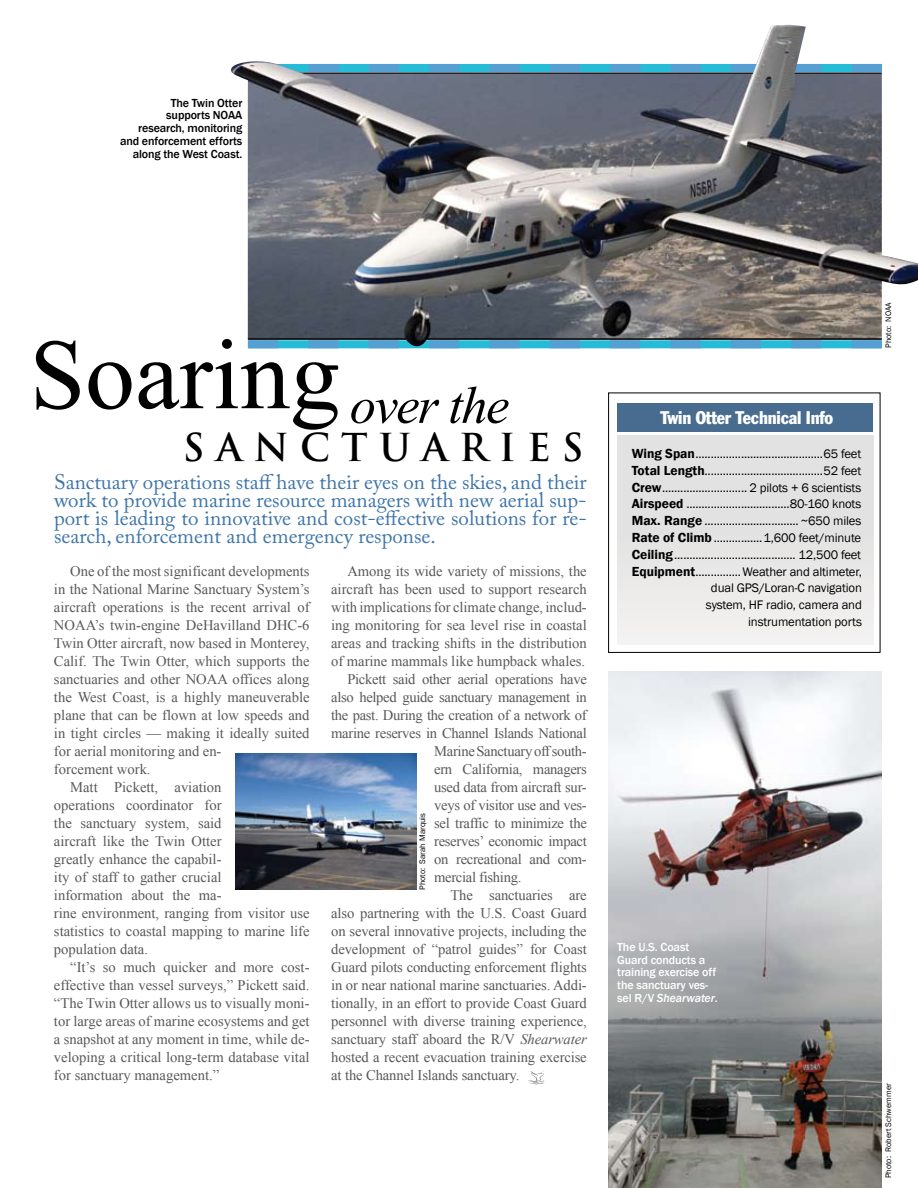
<style>
.page{position:relative;width:918px;height:1188px;background:#fff}
.page>*{position:absolute;margin:0;border:0;box-sizing:border-box;transform-origin:0 0}
.t1{font:99.75px "Times New Roman";color:#000}
.t2{font:italic 52.5px "Times New Roman";letter-spacing:-.03em;color:#000}
.t3{font:700 37.5px "Trajan";letter-spacing:.3em;color:#000}
.t4{font:21px/18px "Adobe Caslon Pro";color:#3f76a9;text-align:justify}
.t5{font:condensed 18px "Franklin Gothic";letter-spacing:-.01em;color:#fff}
.t6{font:14.7px "Times New Roman";color:#58595b}
.t7{font:14.7px "Times New Roman";letter-spacing:-.02em;color:#58595b}
.t8{font:12.75px/16.8px "Franklin Gothic";letter-spacing:-.01em;color:#000;text-align:right}
.t9{font:500 12px/12.8px "Franklin Gothic";letter-spacing:-.01em;color:#000;text-align:right}
.t10{font:500 12px/12.8px "Franklin Gothic";letter-spacing:-.01em;color:#fff}
.t11{font:8.25px "Franklin Gothic";color:#000}
.s1{font-style:italic}
.s2{font-weight:600;font-size:13.5px}
</style>
<div class="page">
<img style="left:608px;top:671px;width:274px;height:517px">
<div style="left:608px;top:393px;width:272px;height:260px;border:1px solid #000"></div>
<div style="left:618px;top:436px;width:255px;height:209px;background:linear-gradient(to right,#e8e7e6,#e8e7e6)"></div>
<div style="left:618px;top:403px;width:255px;height:29px;background:#476c90"></div>
<svg style="left:248px;top:347px;width:634px;height:1px"></svg>
<img style="left:231px;top:24px;width:687px;height:323px">
<svg style="left:528px;top:1071px;width:17px;height:14px"></svg>
<img style="left:235px;top:753px;width:182px;height:137px">
<p class="t9" style="left:120px;top:96px;width:124px">The Twin Otter<br>supports NOAA research, monitoring and enforcement efforts along the West Coast.</p>
<h1 class="t1" style="left:30px;top:308px;width:312px">Soaring</h1>
<h3 class="t3" style="left:183px;top:424px;width:402px">SANCTUARIES</h3>
<h2 class="t2" style="left:350px;top:369px;width:161px">over the</h2>
<p class="t4" style="left:54px;top:473px;width:534px">Sanctuary operations staff have their eyes on the skies, and their work to provide marine resource managers with new aerial sup&shy;port is leading to innovative and cost-effective solutions for re&shy;search, enforcement and emergency response.</p>
<p class="t6" style="left:70px;top:561px;width:241px">One of the most significant developments</p>
<p class="t6" style="left:54px;top:579px;width:257px">in the National Marine Sanctuary System’s</p>
<p class="t6" style="left:54px;top:597px;width:257px">aircraft operations is the recent arrival of</p>
<p class="t6" style="left:54px;top:615px;width:257px">NOAA’s twin-engine DeHavilland DHC-6</p>
<p class="t6" style="left:54px;top:633px;width:257px">Twin Otter aircraft, now based in Monterey,</p>
<p class="t6" style="left:54px;top:651px;width:257px">Calif. The Twin Otter, which supports the</p>
<p class="t6" style="left:54px;top:669px;width:257px">sanctuaries and other NOAA offices along</p>
<p class="t6" style="left:54px;top:687px;width:257px">the West Coast, is a highly maneuverable</p>
<p class="t6" style="left:54px;top:705px;width:257px">plane that can be flown at low speeds and</p>
<p class="t6" style="left:54px;top:723px;width:257px">in tight circles — making it ideally suited</p>
<p class="t6" style="left:54px;top:741px;width:169px">for aerial monitoring and en-</p>
<p class="t6" style="left:54px;top:759px;width:98px">forcement work.</p>
<p class="t6" style="left:70px;top:777px;width:153px">Matt Pickett, aviation</p>
<p class="t6" style="left:54px;top:795px;width:169px">operations coordinator for</p>
<p class="t6" style="left:54px;top:813px;width:169px">the sanctuary system, said</p>
<p class="t6" style="left:54px;top:831px;width:169px">aircraft like the Twin Otter</p>
<p class="t6" style="left:54px;top:849px;width:169px">greatly enhance the capabil-</p>
<p class="t6" style="left:54px;top:867px;width:169px">ity of staff to gather crucial</p>
<p class="t6" style="left:54px;top:885px;width:169px">information about the ma-</p>
<p class="t6" style="left:54px;top:903px;width:257px">rine environment, ranging from visitor use</p>
<p class="t6" style="left:54px;top:921px;width:257px">statistics to coastal mapping to marine life</p>
<p class="t6" style="left:54px;top:939px;width:96px">population data.</p>
<p class="t6" style="left:70px;top:957px;width:241px">“It’s so much quicker and more cost-</p>
<p class="t6" style="left:54px;top:975px;width:257px">effective than vessel surveys,” Pickett said.</p>
<p class="t6" style="left:54px;top:993px;width:257px">“The Twin Otter allows us to visually moni-</p>
<p class="t6" style="left:54px;top:1011px;width:257px">tor large areas of marine ecosystems and get</p>
<p class="t6" style="left:54px;top:1029px;width:257px">a snapshot at any moment in time, while de-</p>
<p class="t6" style="left:54px;top:1047px;width:257px">veloping a critical long-term database vital</p>
<p class="t6" style="left:54px;top:1065px;width:167px">for sanctuary management.”</p>
<p class="t6" style="left:347px;top:561px;width:241px">Among its wide variety of missions, the</p>
<p class="t6" style="left:331px;top:579px;width:257px">aircraft has been used to support research</p>
<p class="t6" style="left:331px;top:597px;width:257px">with implications for climate change, includ-</p>
<p class="t6" style="left:331px;top:615px;width:257px">ing monitoring for sea level rise in coastal</p>
<p class="t6" style="left:331px;top:633px;width:257px">areas and tracking shifts in the distribution</p>
<p class="t6" style="left:331px;top:651px;width:255px">of marine mammals like humpback whales.</p>
<p class="t7" style="left:347px;top:669px;width:241px">Pickett said other aerial operations have</p>
<p class="t7" style="left:331px;top:687px;width:257px">also helped guide sanctuary management in</p>
<p class="t7" style="left:331px;top:705px;width:257px">the past. During the creation of a network of</p>
<p class="t7" style="left:331px;top:723px;width:257px">marine reserves in Channel Islands National</p>
<p class="t7" style="left:434px;top:741px;width:154px">Marine Sanctuary off south-</p>
<p class="t7" style="left:434px;top:759px;width:154px">ern California, managers</p>
<p class="t7" style="left:434px;top:777px;width:154px">used data from aircraft sur-</p>
<p class="t7" style="left:434px;top:795px;width:154px">veys of visitor use and ves-</p>
<p class="t7" style="left:434px;top:813px;width:154px">sel traffic to minimize the</p>
<p class="t7" style="left:434px;top:831px;width:154px">reserves’ economic impact</p>
<p class="t7" style="left:434px;top:849px;width:154px">on recreational and com-</p>
<p class="t7" style="left:434px;top:867px;width:89px">mercial fishing.</p>
<p class="t6" style="left:450px;top:885px;width:138px">The sanctuaries are</p>
<p class="t6" style="left:331px;top:903px;width:257px">also partnering with the U.S. Coast Guard</p>
<p class="t6" style="left:331px;top:921px;width:257px">on several innovative projects, including the</p>
<p class="t6" style="left:331px;top:939px;width:257px">development of “patrol guides” for Coast</p>
<p class="t6" style="left:331px;top:957px;width:257px">Guard pilots conducting enforcement flights</p>
<p class="t6" style="left:331px;top:975px;width:257px">in or near national marine sanctuaries. Addi-</p>
<p class="t6" style="left:331px;top:993px;width:257px">tionally, in an effort to provide Coast Guard</p>
<p class="t6" style="left:331px;top:1011px;width:257px">personnel with diverse training experience,</p>
<p class="t6" style="left:331px;top:1029px;width:257px">sanctuary staff aboard the R/V <span class="s1">Shearwater</span></p>
<p class="t6" style="left:331px;top:1047px;width:257px">hosted a recent evacuation training exercise</p>
<p class="t6" style="left:331px;top:1065px;width:190px">at the Channel Islands sanctuary.</p>
<p class="t11" style="left:417px;top:890px;width:79px;rotate:-90deg">Photo: Sarah Marquis</p>
<p class="t11" style="left:883px;top:348px;width:47px;rotate:-90deg">Photo: NOAA</p>
<p class="t5" style="left:660px;top:407px;width:174px">Twin Otter Technical Info</p>
<p class="t8" style="left:632px;top:446px;width:232px"><span class="s2">Wing Span</span>..........................................65 feet <span class="s2">Total Length</span>.......................................52 feet <span class="s2">Crew</span>............................ 2 pilots + 6 scientists <span class="s2">Airspeed</span> ..................................80-160 knots <span class="s2">Max. Range</span> ............................... ~650 miles <span class="s2">Rate of Climb</span>................1,600 feet/minute <span class="s2">Ceiling</span>........................................ 12,500 feet <span class="s2">Equipment</span>...............Weather and altimeter, dual GPS/Loran-C navigation<br>system, H F radio, camera and instrumentation ports</p>
<p class="t10" style="left:617px;top:941px;width:102px">The U.S. Coast<br>Guard conducts a training exercise off the sanctuary ves&shy;sel R/V <span class="s1">Shearwater</span>.</p>
<p class="t11" style="left:883px;top:1178px;width:96px;rotate:-90deg">Photo: Robert Schwemmer</p>
</div>
